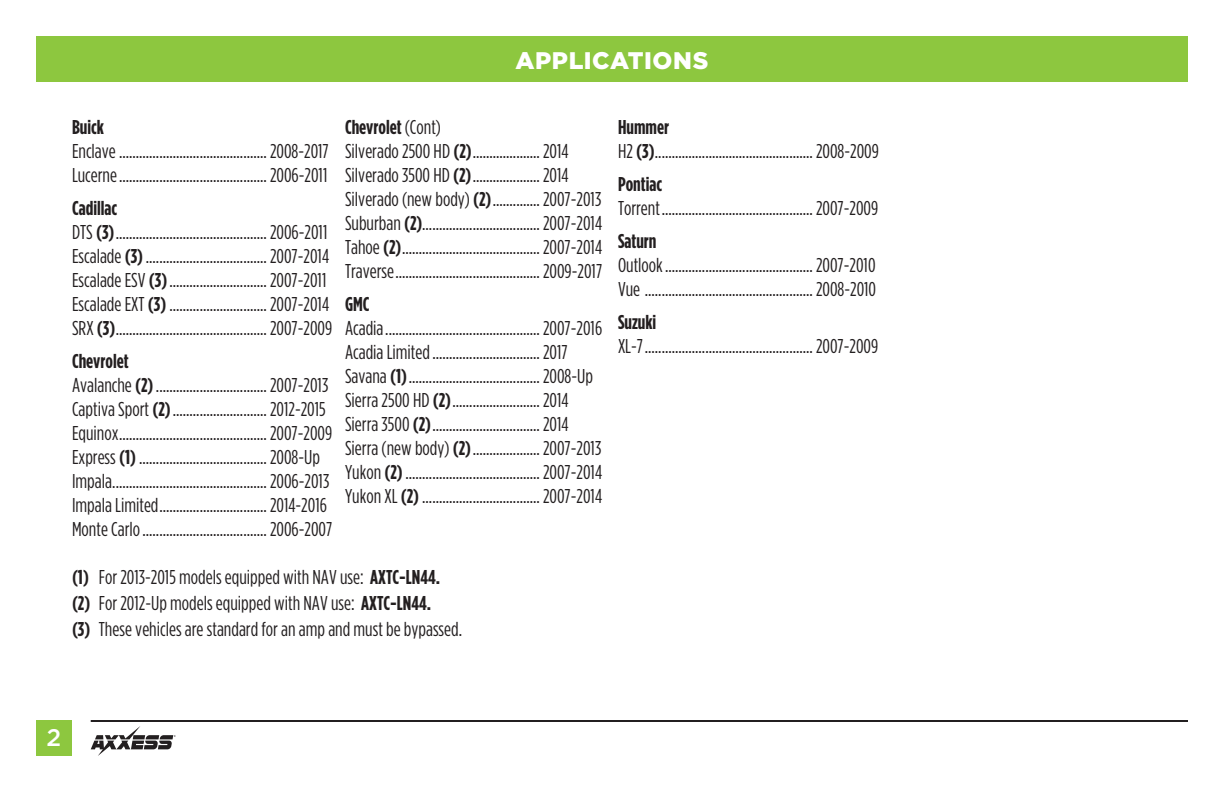
<style>
.page{position:relative;width:1224px;height:792px;background:#fff}
.page>*{position:absolute;margin:0;border:0;box-sizing:border-box;transform-origin:0 0}
.t1{font:900 24px "Gotham";letter-spacing:.025em;color:#fff}
.t2{font:500 24px "Gotham";color:#fff}
.Figure_X{font:20px "Gotham Condensed";color:#231f20}
.Figure_X-2{font:700 20px "Gotham Condensed";color:#231f20}
.s1{font-weight:700}
.s2{font-weight:400}
</style>
<div class="page">
<div style="left:36px;top:36px;width:1152px;height:45px;background:#8dc73f"></div>
<div style="left:36px;top:720px;width:36px;height:36px;background:#8dc73f"></div>
<hr style="left:91px;top:720px;width:1097px;height:2px;background:#231f20">
<svg style="left:91px;top:726px;width:85px;height:30px"></svg>
<p class="t1" style="left:515px;top:46px;width:195px">APPLICATIONS</p>
<p class="Figure_X-2" style="left:72px;top:116px;width:34px">Buick</p>
<p class="Figure_X" style="left:72px;top:140px;width:258px">Enclave ............................................ 2008-2017</p>
<p class="Figure_X" style="left:72px;top:164px;width:257px">Lucerne............................................ 2006-2011</p>
<p class="Figure_X-2" style="left:72px;top:197px;width:47px">Cadillac</p>
<p class="Figure_X" style="left:72px;top:221px;width:257px">DTS <span class="s1">(3)</span>............................................. 2006-2011</p>
<p class="Figure_X" style="left:72px;top:245px;width:259px">Escalade <span class="s1">(3)</span>.................................... 2007-2014</p>
<p class="Figure_X" style="left:72px;top:269px;width:256px">Escalade ESV <span class="s1">(3)</span>............................. 2007-2011</p>
<p class="Figure_X" style="left:72px;top:293px;width:259px">Escalade EXT <span class="s1">(3)</span> ............................. 2007-2014</p>
<p class="Figure_X" style="left:72px;top:317px;width:262px">SRX <span class="s1">(3)</span>............................................. 2007-2009</p>
<p class="Figure_X-2" style="left:72px;top:350px;width:58px">Chevrolet</p>
<p class="Figure_X" style="left:72px;top:374px;width:258px">Avalanche <span class="s1">(2)</span>................................. 2007-2013</p>
<p class="Figure_X" style="left:72px;top:398px;width:255px">Captiva Sport <span class="s1">(2)</span>............................ 2012-2015</p>
<p class="Figure_X" style="left:72px;top:422px;width:262px">Equinox............................................ 2007-2009</p>
<p class="Figure_X" style="left:72px;top:446px;width:249px">Express <span class="s1">(1)</span> ...................................... 2008-Up</p>
<p class="Figure_X" style="left:72px;top:470px;width:259px">Impala.............................................. 2006-2013</p>
<p class="Figure_X" style="left:72px;top:494px;width:256px">Impala Limited................................ 2014-2016</p>
<p class="Figure_X" style="left:72px;top:518px;width:262px">Monte Carlo..................................... 2006-2007</p>
<p class="Figure_X-2" style="left:345px;top:116px;width:97px">Chevrolet <span class="s2">(Cont)</span></p>
<p class="Figure_X" style="left:345px;top:140px;width:225px">Silverado 2500 HD <span class="s1">(2)</span>.................... 2014</p>
<p class="Figure_X" style="left:345px;top:164px;width:225px">Silverado 3500 HD <span class="s1">(2)</span>.................... 2014</p>
<p class="Figure_X" style="left:345px;top:188px;width:258px">Silverado (new body) <span class="s1">(2)</span>.............. 2007-2013</p>
<p class="Figure_X" style="left:345px;top:212px;width:259px">Suburban <span class="s1">(2)</span>................................... 2007-2014</p>
<p class="Figure_X" style="left:345px;top:236px;width:259px">Tahoe <span class="s1">(2)</span>......................................... 2007-2014</p>
<p class="Figure_X" style="left:345px;top:260px;width:259px">Traverse........................................... 2009-2017</p>
<p class="Figure_X-2" style="left:345px;top:293px;width:26px">GMC</p>
<p class="Figure_X" style="left:345px;top:317px;width:259px">Acadia.............................................. 2007-2016</p>
<p class="Figure_X" style="left:345px;top:341px;width:224px">Acadia Limited................................ 2017</p>
<p class="Figure_X" style="left:345px;top:365px;width:249px">Savana <span class="s1">(1)</span>....................................... 2008-Up</p>
<p class="Figure_X" style="left:345px;top:389px;width:225px">Sierra 2500 HD <span class="s1">(2)</span>.......................... 2014</p>
<p class="Figure_X" style="left:345px;top:413px;width:225px">Sierra 3500 <span class="s1">(2)</span>................................ 2014</p>
<p class="Figure_X" style="left:345px;top:437px;width:258px">Sierra (new body) <span class="s1">(2)</span>.................... 2007-2013</p>
<p class="Figure_X" style="left:345px;top:461px;width:259px">Yukon <span class="s1">(2)</span>........................................ 2007-2014</p>
<p class="Figure_X" style="left:345px;top:485px;width:259px">Yukon XL <span class="s1">(2)</span> ................................... 2007-2014</p>
<p class="Figure_X-2" style="left:618px;top:116px;width:53px">Hummer</p>
<p class="Figure_X" style="left:618px;top:140px;width:262px">H2 <span class="s1">(3)</span>............................................... 2008-2009</p>
<p class="Figure_X-2" style="left:618px;top:173px;width:46px">Pontiac</p>
<p class="Figure_X" style="left:618px;top:197px;width:262px">Torrent............................................. 2007-2009</p>
<p class="Figure_X-2" style="left:618px;top:230px;width:40px">Saturn</p>
<p class="Figure_X" style="left:618px;top:254px;width:259px">Outlook............................................ 2007-2010</p>
<p class="Figure_X" style="left:618px;top:278px;width:260px">Vue .................................................. 2008-2010</p>
<p class="Figure_X-2" style="left:618px;top:311px;width:40px">Suzuki</p>
<p class="Figure_X" style="left:618px;top:335px;width:262px">XL-7.................................................. 2007-2009</p>
<p class="Figure_X" style="left:72px;top:566px;width:370px"><span class="s1">(1)</span> For 2013-2015 models equipped with NAV use: <span class="s1">AXTC-LN44.</span></p>
<p class="Figure_X" style="left:72px;top:592px;width:361px"><span class="s1">(2)</span> For 2012-Up models equipped with NAV use: <span class="s1">AXTC-LN44.</span></p>
<p class="Figure_X" style="left:72px;top:618px;width:392px"><span class="s1">(3)</span> These vehicles are standard for an amp and must be bypassed.</p>
<p class="t2" style="left:47px;top:723px;width:16px">2</p>
</div>
